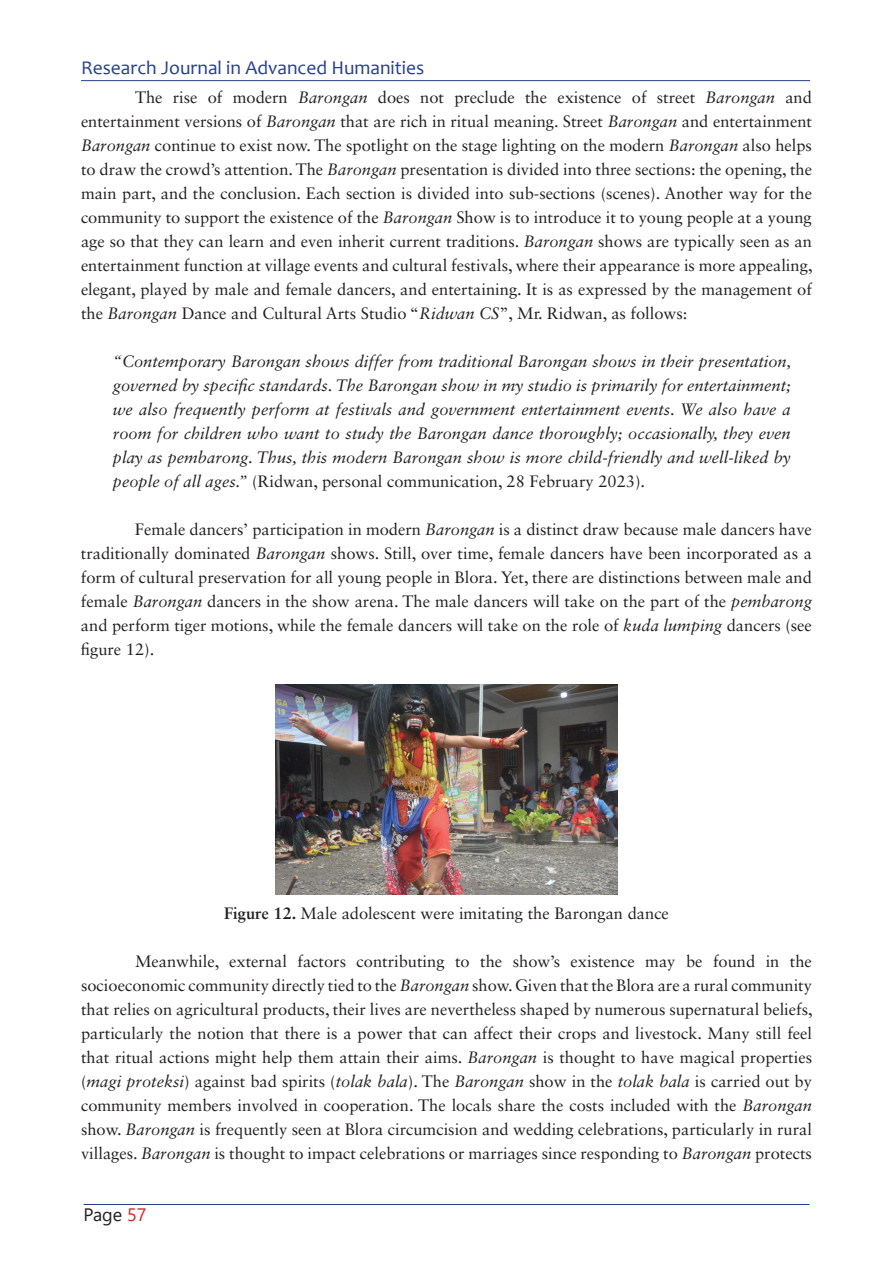
<style>
.page{position:relative;width:893px;height:1263px;background:#fff}
.page>*{position:absolute;margin:0;border:0;box-sizing:border-box;transform-origin:0 0}
.t1{font:19.5px "Candara";color:#253f8e}
.t2{font:18px "Segoe UI";color:#231f20}
.t3{font:16.5px/24px "Sabon LT Std";color:#231f20;text-align:justify}
.t4{font:italic 16.5px/24px "Sabon LT Std";color:#231f20;text-align:justify}
.s1{font-style:italic}
.s2{font-style:normal}
.s3{font-weight:700}
.s4{color:#d1232a}
</style>
<div class="page">
<hr style="left:84px;top:1204px;width:725px;height:1px;background:#253f8e">
<hr style="left:81px;top:80px;width:729px;height:1px;background:#253f8e">
<img style="left:276px;top:684px;width:341px;height:211px">
<p class="t1" style="left:81px;top:56px;width:345px">Research Journal in Advanced Humanities</p>
<p class="t3" style="left:81px;top:85px;width:733px;text-indent:54px">The rise of modern <span class="s1">Barongan</span> does not preclude the existence of street <span class="s1">Barongan</span> and entertainment versions of <span class="s1">Barongan</span> that are rich in ritual meaning. Street <span class="s1">Barongan</span> and entertainment <span class="s1">Barongan</span> continue to exist now. The spotlight on the stage lighting on the modern <span class="s1">Barongan</span> also helps to draw the crowd’s attention. The <span class="s1">Barongan</span> presentation is divided into three sections: the opening, the main part, and the conclusion. Each section is divided into sub-sections (scenes). Another way for the community to support the existence of the <span class="s1">Barongan</span> Show is to introduce it to young people at a young age so that they can learn and even inherit current traditions. <span class="s1">Barongan</span> shows are typically seen as an entertainment function at village events and cultural festivals, where their appearance is more appealing, elegant, played by male and female dancers, and entertaining. It is as expressed by the management of the <span class="s1">Barongan</span> Dance and Cultural Arts Studio “<span class="s1">Ridwan CS</span>”, Mr. Ridwan, as follows:</p>
<p class="t4" style="left:113px;top:349px;width:680px">“Contemporary Barongan shows differ from traditional Barongan shows in their presentation, governed by specific standards. The Barongan show in my studio is primarily for entertainment; we also frequently perform at festivals and government entertainment events. We also have a room for children who want to study the Barongan dance thoroughly; occasionally, they even play as pembarong. Thus, this modern Barongan show is more child-friendly and well-liked by people of all ages.” <span class="s2">(Ridwan, personal communication, 28 February 2023).</span></p>
<p class="t3" style="left:81px;top:517px;width:732px;text-indent:54px">Female dancers’ participation in modern <span class="s1">Barongan</span> is a distinct draw because male dancers have traditionally dominated <span class="s1">Barongan</span> shows. Still, over time, female dancers have been incorporated as a form of cultural preservation for all young people in Blora. Yet, there are distinctions between male and female <span class="s1">Barongan</span> dancers in the show arena. The male dancers will take on the part of the <span class="s1">pembarong </span>and perform tiger motions, while the female dancers will take on the role of <span class="s1">kuda lumping</span> dancers (see figure 12).</p>
<p class="t3" style="left:224px;top:901px;width:446px"><span class="s3">Figure 12.</span> Male adolescent were imitating the Barongan dance</p>
<p class="t3" style="left:81px;top:949px;width:733px;text-indent:54px">Meanwhile, external factors contributing to the show’s existence may be found in the socioeconomic community directly tied to the <span class="s1">Barongan</span> show. Given that the Blora are a rural community that relies on agricultural products, their lives are nevertheless shaped by numerous supernatural beliefs, particularly the notion that there is a power that can affect their crops and livestock. Many still feel that ritual actions might help them attain their aims. <span class="s1">Barongan</span> is thought to have magical properties (<span class="s1">magi proteksi</span>) against bad spirits (<span class="s1">tolak bala</span>). The <span class="s1">Barongan</span> show in the <span class="s1">tolak bala</span> is carried out by community members involved in cooperation. The locals share the costs included with the <span class="s1">Barongan </span>show. <span class="s1">Barongan</span> is frequently seen at Blora circumcision and wedding celebrations, particularly in rural villages. <span class="s1">Barongan</span> is thought to impact celebrations or marriages since responding to <span class="s1">Barongan</span> protects</p>
<p class="t2" style="left:84px;top:1198px;width:64px">Page <span class="s4">57</span></p>
</div>
